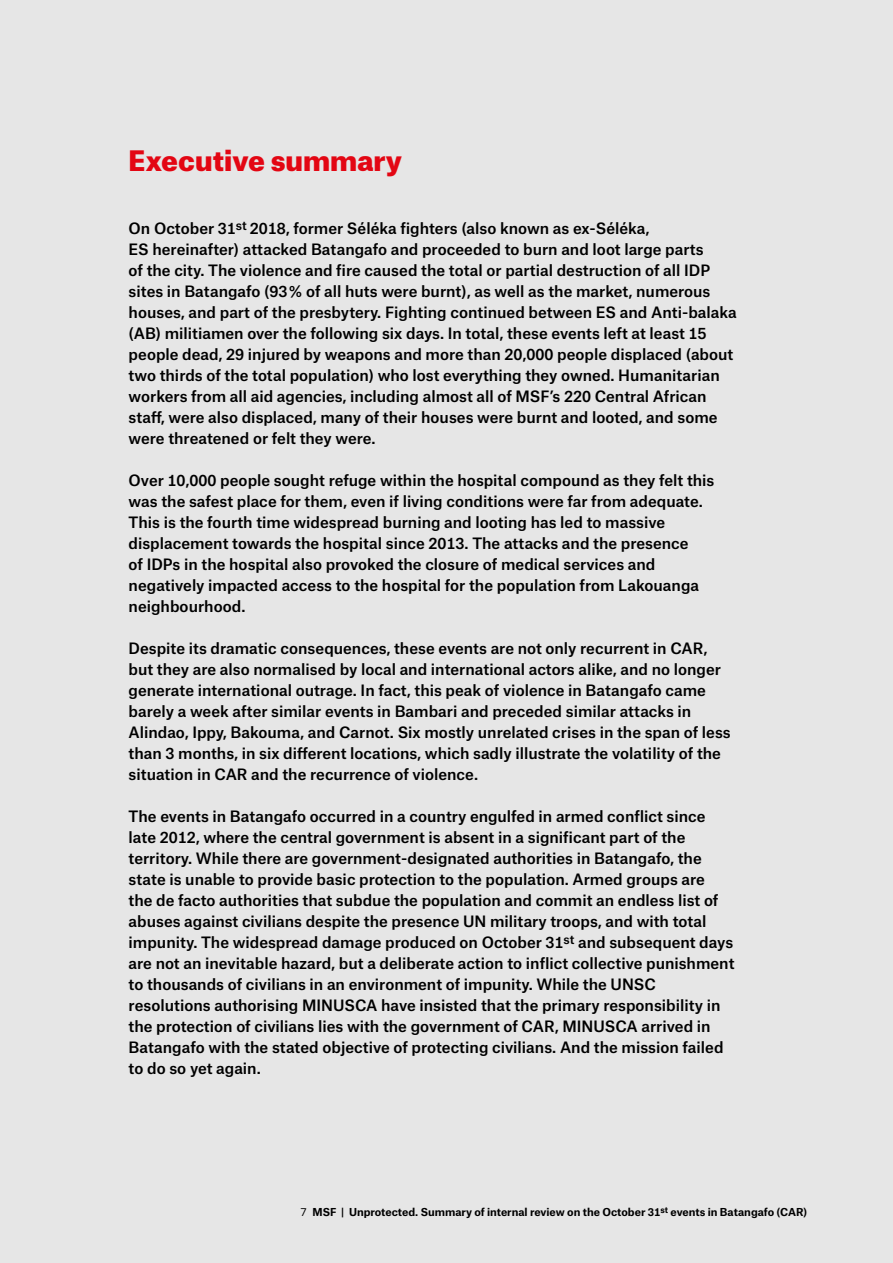
<style>
.page{position:relative;width:893px;height:1263px;background:#e6e6e6}
.page>*{position:absolute;margin:0;border:0;box-sizing:border-box;transform-origin:0 0}
.t1{font:900 27px "Atlas Grotesk TF";color:#e30613}
.t2{font:500 15px/21px "Atlas Grotesk TF";color:#000}
.t3{font:700 10.5px "Atlas Grotesk TF";color:#000}
.s1{font-weight:400}
</style>
<div class="page">
<h1 class="t1" style="left:129px;top:138px;width:275px">Executive summary</h1>
<p class="t2" style="left:129px;top:216px;width:610px">On October 31<sup>st</sup> 2018, former Séléka fighters (also known as ex-Séléka,<br>ES hereinafter) attacked Batangafo and proceeded to burn and loot large parts<br>of the city. The violence and fire caused the total or partial destruction of all IDP sites in Batangafo (93% of all huts were burnt), as well as the market, numerous houses, and part of the presbytery. Fighting continued between ES and Anti-balaka (AB) militiamen over the following six days. In total, these events left at least 15 people dead, 29 injured by weapons and more than 20,000 people displaced (about two thirds of the total population) who lost everything they owned. Humanitarian workers from all aid agencies, including almost all of MSF’s 220 Central African staff, were also displaced, many of their houses were burnt and looted, and some were threatened or felt they were.</p>
<p class="t2" style="left:129px;top:468px;width:587px">Over 10,000 people sought refuge within the hospital compound as they felt this was the safest place for them, even if living conditions were far from adequate.<br>This is the fourth time widespread burning and looting has led to massive displacement towards the hospital since 2013. The attacks and the presence<br>of IDPs in the hospital also provoked the closure of medical services and negatively impacted access to the hospital for the population from Lakouanga neighbourhood.</p>
<p class="t2" style="left:129px;top:636px;width:604px">Despite its dramatic consequences, these events are not only recurrent in CAR, but they are also normalised by local and international actors alike, and no longer generate international outrage. In fact, this peak of violence in Batangafo came barely a week after similar events in Bambari and preceded similar attacks in Alindao, Ippy, Bakouma, and Carnot. Six mostly unrelated crises in the span of less than 3 months, in six different locations, which sadly illustrate the volatility of the situation in CAR and the recurrence of violence.</p>
<p class="t2" style="left:129px;top:804px;width:607px">The events in Batangafo occurred in a country engulfed in armed conflict since late 2012, where the central government is absent in a significant part of the territory. While there are government-designated authorities in Batangafo, the state is unable to provide basic protection to the population. Armed groups are<br>the de facto authorities that subdue the population and commit an endless list of abuses against civilians despite the presence UN military troops, and with total impunity. The widespread damage produced on October 31<sup>st</sup> and subsequent days are not an inevitable hazard, but a deliberate action to inflict collective punishment to thousands of civilians in an environment of impunity. While the UNSC resolutions authorising MINUSCA have insisted that the primary responsibility in the protection of civilians lies with the government of CAR, MINUSCA arrived in Batangafo with the stated objective of protecting civilians. And the mission failed to do so yet again.</p>
<p class="t3" style="left:301px;top:1203px;width:508px"><span class="s1">7</span> MSF | Unprotected. Summary of internal review on the October 31<sup>st</sup> events in Batangafo (CAR)</p>
</div>
